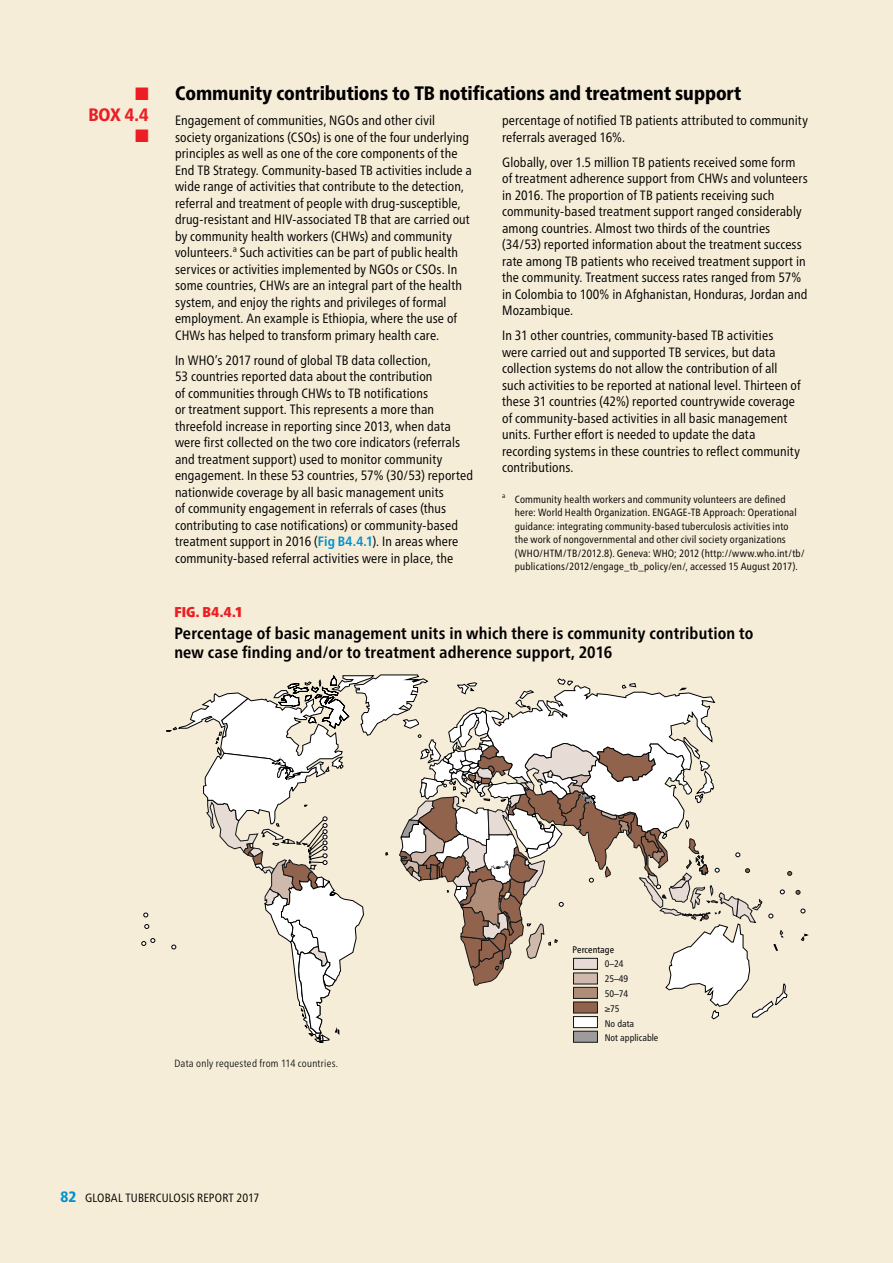
<style>
.page{position:relative;width:893px;height:1263px;background:#f6edd8}
.page>*{position:absolute;margin:0;border:0;box-sizing:border-box;transform-origin:0 0}
.t1{font:800 condensed 19.5px "Frutiger Neue LTW1 G";color:#000}
.t2{font:800 condensed 18px "Frutiger Neue LTW1 G";color:#ed1d24}
.t3{font:18px "Zapf Dingbats";color:#ed1d24}
.t4{font:700 condensed 16.5px/19.5px "Frutiger Neue LTW1 G";letter-spacing:.01em;color:#000}
.t5{font:900 condensed 14.25px "Frutiger Neue LTW1 G";color:#ed1d24}
.t6{font:condensed 13.5px/16.5px "Frutiger Neue LTW1 G";letter-spacing:.01em;color:#000}
.t7{font:condensed 12px "Frutiger Neue LTW1 G";letter-spacing:.015em;color:#000}
.t8{font:condensed 10.5px/13.5px "Frutiger Neue LTW1 G";letter-spacing:.015em;color:#000}
.t9{font:300 condensed 10.5px "Frutiger Neue LTW1 G";letter-spacing:.025em;color:#000}
.t10{font:condensed 9.6px/14.9px "Frutiger Neue LTW1 G";color:#121517}
.t11{font:condensed 9.6px "Frutiger Neue LTW1 G";color:#000}
.s1{font-weight:700;color:#0091d1}
.s2{font-weight:800;font-size:15px;color:#0091d1}
</style>
<div class="page">
<svg style="left:144px;top:913px;width:4px;height:4px"></svg>
<svg style="left:145px;top:924px;width:4px;height:5px"></svg>
<svg style="left:142px;top:938px;width:13px;height:8px"></svg>
<svg style="left:166px;top:674px;width:643px;height:369px"></svg>
<h2 class="t3" style="left:135px;top:85px;width:15px">■</h2>
<h2 class="t2" style="left:88px;top:104px;width:62px">BOX 4.4</h2>
<h2 class="t3" style="left:135px;top:127px;width:15px">■</h2>
<h1 class="t1" style="left:175px;top:82px;width:568px">Community contributions to TB notifications and treatment support</h1>
<p class="t6" style="left:175px;top:112px;width:298px">Engagement of communities, NGOs and other civil society organizations (CSOs) is one of the four underlying principles as well as one of the core components of the End TB Strategy. Community-based TB activities include a wide range of activities that contribute to the detection, referral and treatment of people with drug-susceptible, drug-resistant and HIV-associated TB that are carried out by community health workers (CHWs) and community volunteers.<sup>a</sup> Such activities can be part of public health services or activities implemented by NGOs or CSOs. In some countries, CHWs are an integral part of the health system, and enjoy the rights and privileges of formal employment. An example is Ethiopia, where the use of CHWs has helped to transform primary health care.</p>
<p class="t6" style="left:175px;top:352px;width:300px">In WHO’s 2017 round of global TB data collection,<br>53 countries reported data about the contribution<br>of communities through CHWs to TB notifications<br>or treatment support. This represents a more than threefold increase in reporting since 2013, when data were first collected on the two core indicators (referrals and treatment support) used to monitor community engagement. In these 53 countries, 57% (30/53) reported nationwide coverage by all basic management units<br>of community engagement in referrals of cases (thus contributing to case notifications) or community-based treatment support in 2016 (<span class="s1">Fig B4.4.1</span>). In areas where community-based referral activities were in place, the</p>
<p class="t6" style="left:502px;top:112px;width:307px">percentage of notified TB patients attributed to community referrals averaged 16%.</p>
<p class="t6" style="left:502px;top:153px;width:307px">Globally, over 1.5 million TB patients received some form of treatment adherence support from CHWs and volunteers in 2016. The proportion of TB patients receiving such community-based treatment support ranged considerably among countries. Almost two thirds of the countries (34/53) reported information about the treatment success rate among TB patients who received treatment support in the community. Treatment success rates ranged from 57% in Colombia to 100% in Afghanistan, Honduras, Jordan and Mozambique.</p>
<p class="t6" style="left:502px;top:327px;width:300px">In 31 other countries, community-based TB activities were carried out and supported TB services, but data collection systems do not allow the contribution of all such activities to be reported at national level. Thirteen of these 31 countries (42%) reported countrywide coverage of community-based activities in all basic management units. Further effort is needed to update the data recording systems in these countries to reflect community contributions.</p>
<p class="t8" style="left:515px;top:492px;width:291px;text-indent:-13px"><sup>a</sup> Community health workers and community volunteers are defined here: World Health Organization. ENGAGE-TB Approach: Operational guidance: integrating community-based tuberculosis activities into<br>the work of nongovernmental and other civil society organizations (WHO/HTM/TB/2012.8). Geneva: WHO; 2012 (http://www.who.int/tb/ publications/2012/engage_tb_policy/en/, accessed 15 August 2017).</p>
<p class="t5" style="left:174px;top:603px;width:70px">FIG. B4.4.1</p>
<p class="t4" style="left:174px;top:623px;width:581px">Percentage of basic management units in which there is community contribution to new case finding and/or to treatment adherence support, 2016</p>
<p class="t9" style="left:174px;top:1057px;width:165px">Data only requested from 114 countries.</p>
<p class="t11" style="left:573px;top:944px;width:43px">Percentage</p>
<p class="t10" style="left:605px;top:957px;width:55px">0–24<br>25–49<br>50–74<br>≥75<br>No data<br>Not applicable</p>
<p class="t7" style="left:61px;top:1191px;width:200px"><span class="s2">82</span> GLOBAL TUBERCULOSIS REPORT 2017</p>
</div>
